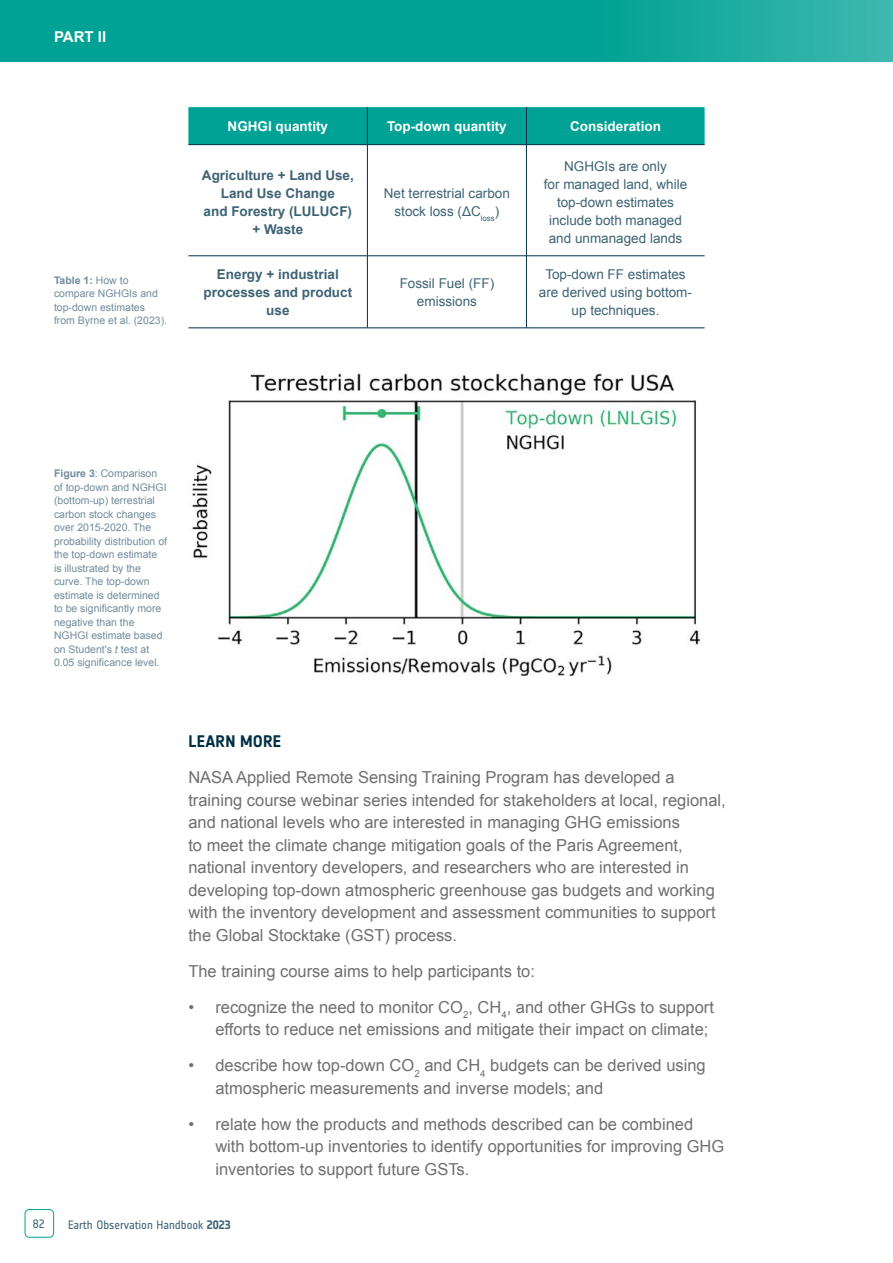
<style>
.page{position:relative;width:893px;height:1263px;background:#fff}
.page>*{position:absolute;margin:0;border:0;box-sizing:border-box;transform-origin:0 0}
.t1{font:16.5px/22.5px "Arial";color:#706f6f}
.t2{font:700 16.5px "Notes Esa";letter-spacing:.01em;color:#003045}
.t3{font:700 15px "Arial";color:#fff}
.t4{font:13.5px/18px "Arial";color:#3e6374;text-align:center}
.t5{font:700 13.5px/18px "Arial";color:#3e6374;text-align:center}
.t6{font:700 13.5px "Arial";color:#fff}
.t7{font:12px "Notes Esa";letter-spacing:-.005em;color:#3e6374}
.t8{font:10.5px/13.5px "Arial";color:#728c9b}
.s1{font-weight:700}
.s2{font-style:italic}
</style>
<div class="page">
<svg style="left:0;top:0;width:893px;height:62px;background:#0aa599"></svg>
<div style="left:25px;top:1209px;width:29px;height:28px;border:1px solid #00a295;border-radius:4px"></div>
<div style="left:188px;top:107px;width:517px;height:37px;background:#00a295"></div>
<hr style="left:367px;top:107px;width:1px;height:37px;background:#003045">
<hr style="left:526px;top:107px;width:1px;height:37px;background:#003045">
<hr style="left:188px;top:144px;width:179px;height:1px;background:#003045">
<hr style="left:367px;top:144px;width:159px;height:1px;background:#003045">
<hr style="left:367px;top:145px;width:1px;height:111px;background:#003045">
<hr style="left:526px;top:144px;width:179px;height:1px;background:#003045">
<hr style="left:526px;top:145px;width:1px;height:111px;background:#003045">
<hr style="left:188px;top:256px;width:179px;height:1px;background:#003045">
<hr style="left:367px;top:256px;width:159px;height:1px;background:#003045">
<hr style="left:367px;top:256px;width:1px;height:72px;background:#003045">
<hr style="left:526px;top:256px;width:179px;height:1px;background:#003045">
<hr style="left:526px;top:256px;width:1px;height:72px;background:#003045">
<hr style="left:188px;top:328px;width:179px;height:1px;background:#003045">
<hr style="left:367px;top:328px;width:159px;height:1px;background:#003045">
<hr style="left:526px;top:328px;width:179px;height:1px;background:#003045">
<img style="left:192px;top:373px;width:509px;height:303px">
<p class="t3" style="left:54px;top:27px;width:54px">PART II</p>
<p class="t8" style="left:54px;top:273px;width:115px"><span class="s1">Table 1:</span> How to compare NGHGIs and top-down estimates from Byrne et al. (2023).</p>
<p class="t6" style="left:228px;top:117px;width:102px">NGHGI quantity</p>
<p class="t6" style="left:387px;top:117px;width:121px">Top-down quantity</p>
<p class="t6" style="left:570px;top:117px;width:92px">Consideration</p>
<p class="t5" style="left:202px;top:167px;width:153px">Agriculture + Land Use,<br>Land Use Change<br>and Forestry (LULUCF) + Waste</p>
<p class="t4" style="left:544px;top:157px;width:145px">NGHGIs are only<br>for managed land, while top-down estimates include both managed and unmanaged lands</p>
<p class="t4" style="left:384px;top:184px;width:128px">Net terrestrial carbon stock loss (ΔC<sub>loss</sub>)</p>
<p class="t5" style="left:204px;top:266px;width:150px">Energy + industrial processes and product use</p>
<p class="t4" style="left:400px;top:274px;width:96px">Fossil Fuel (FF) emissions</p>
<p class="t4" style="left:539px;top:265px;width:155px">Top-down FF estimates are derived using bottom&shy;up techniques.</p>
<p class="t8" style="left:54px;top:467px;width:115px"><span class="s1">Figure 3</span>: Comparison of top-down and NGHGI (bottom-up) terrestrial carbon stock changes over 2015-2020. The probability distribution of the top-down estimate is illustrated by the curve. The top-down estimate is determined to be significantly more negative than the<br>NGHGI estimate based on Student's <span class="s2">t</span> test at<br>0.05 significance level.</p>
<p class="t2" style="left:188px;top:732px;width:94px">LEARN MORE</p>
<p class="t1" style="left:188px;top:766px;width:539px">NASA Applied Remote Sensing Training Program has developed a training course webinar series intended for stakeholders at local, regional, and national levels who are interested in managing GHG emissions<br>to meet the climate change mitigation goals of the Paris Agreement, national inventory developers, and researchers who are interested in developing top-down atmospheric greenhouse gas budgets and working with the inventory development and assessment communities to support the Global Stocktake (GST) process.</p>
<p class="t1" style="left:188px;top:960px;width:348px">The training course aims to help participants to:</p>
<p class="t1" style="left:215px;top:996px;width:500px;text-indent:-27px">• recognize the need to monitor CO<sub>2</sub>, CH<sub>4</sub>, and other GHGs to support efforts to reduce net emissions and mitigate their impact on climate;</p>
<p class="t1" style="left:215px;top:1054px;width:492px;text-indent:-27px">• describe how top-down CO<sub>2</sub> and CH<sub>4</sub> budgets can be derived using atmospheric measurements and inverse models; and</p>
<p class="t1" style="left:215px;top:1113px;width:510px;text-indent:-27px">• relate how the products and methods described can be combined with bottom-up inventories to identify opportunities for improving GHG inventories to support future GSTs.</p>
<p class="t7" style="left:33px;top:1217px;width:13px">82</p>
<p class="t7" style="left:68px;top:1217px;width:164px">Earth Observation Handbook <span class="s1">2023</span></p>
</div>
